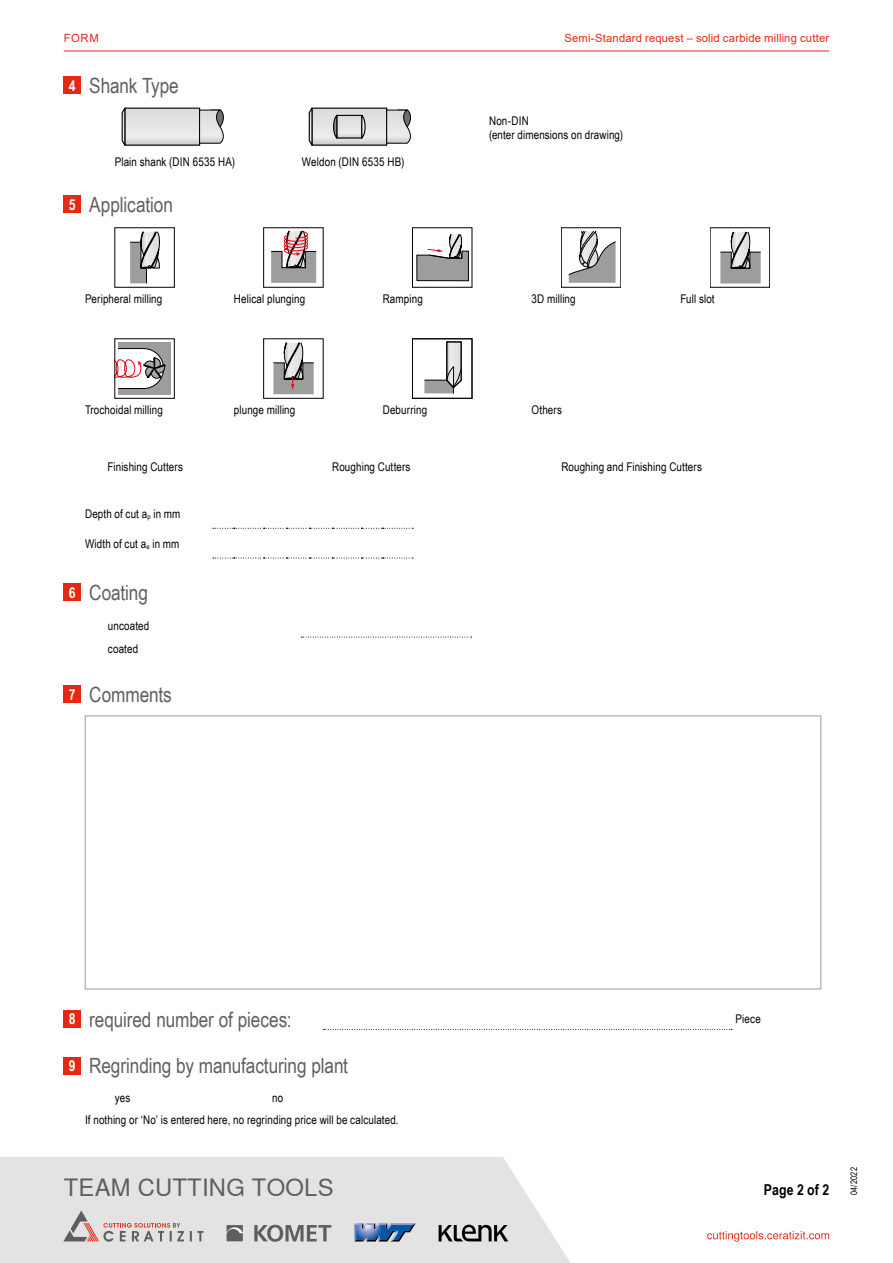
<style>
.page{position:relative;width:893px;height:1263px;background:#fff}
.page>*{position:absolute;margin:0;border:0;box-sizing:border-box;transform-origin:0 0}
.t1{font:23.85px "Nimbus Sans WNT Global";letter-spacing:.01em;color:#5f5e5e}
.t2{font:21px "Arial Narrow";letter-spacing:-.005em;color:#61605f}
.t3{font:700 15px "Arial Narrow";letter-spacing:.005em;color:#000}
.t4{font:12px/23.4px "Arial Narrow";letter-spacing:.01em;color:#000}
.t5{font:11.25px "Arial";letter-spacing:.015em;color:#e52713}
.t6{font:9px "Arial Narrow";letter-spacing:.025em;color:#000}
.s1{font-weight:700;font-size:15px;color:#fff}
</style>
<div class="page">
<hr style="left:64px;top:51px;width:765px;height:1px;background:#e52713">
<svg style="left:0;top:1157px;width:570px;height:106px;background:#e4e4e4"></svg>
<svg style="left:63px;top:1210px;width:140px;height:31px;background:#d2c8c8"></svg>
<svg style="left:254px;top:1225px;width:77px;height:17px"></svg>
<svg style="left:226px;top:1225px;width:17px;height:16px"></svg>
<svg style="left:439px;top:1225px;width:69px;height:16px"></svg>
<svg style="left:354px;top:1223px;width:62px;height:18px"></svg>
<svg style="left:707px;top:1231px;width:122px;height:11px"></svg>
<svg style="left:213px;top:528px;width:200px;height:1px"></svg>
<svg style="left:213px;top:558px;width:200px;height:1px"></svg>
<svg style="left:130px;top:231px;width:30px;height:53px"></svg>
<svg style="left:271px;top:231px;width:46px;height:52px"></svg>
<svg style="left:416px;top:234px;width:53px;height:47px"></svg>
<svg style="left:568px;top:231px;width:48px;height:52px"></svg>
<svg style="left:720px;top:231px;width:41px;height:52px"></svg>
<div style="left:118px;top:342px;width:53px;height:53px;background:#9d9d9c"></div>
<svg style="left:117px;top:348px;width:49px;height:41px"></svg>
<svg style="left:273px;top:342px;width:41px;height:52px"></svg>
<svg style="left:424px;top:341px;width:38px;height:53px"></svg>
<div style="left:64px;top:196px;width:17px;height:17px;background:#e52b16"></div>
<div style="left:64px;top:1010px;width:17px;height:17px;background:#e52713"></div>
<svg style="left:324px;top:1029px;width:408px;height:1px"></svg>
<div style="left:64px;top:686px;width:17px;height:17px;background:#e52713"></div>
<div style="left:85px;top:716px;width:736px;height:273px;border:1px solid #9d9d9c"></div>
<div style="left:64px;top:584px;width:17px;height:17px;background:#e52713"></div>
<svg style="left:301px;top:637px;width:171px;height:1px"></svg>
<div style="left:64px;top:1057px;width:17px;height:17px;background:#e52713"></div>
<div style="left:64px;top:77px;width:17px;height:17px;background:#e52713"></div>
<svg style="left:126px;top:107px;width:75px;height:39px"></svg>
<div style="left:125px;top:108px;width:75px;height:37px;background:#e3e3e2"></div>
<svg style="left:121px;top:107px;width:5px;height:39px"></svg>
<svg style="left:199px;top:109px;width:25px;height:35px"></svg>
<svg style="left:304px;top:106px;width:111px;height:41px"></svg>
<svg style="left:314px;top:110px;width:71px;height:34px;background:#e0e0e0"></svg>
<svg style="left:308px;top:106px;width:6px;height:41px"></svg>
<svg style="left:386px;top:109px;width:29px;height:35px"></svg>
<div style="left:337px;top:115px;width:25px;height:23px;background:#e3e3e3"></div>
<div style="left:336px;top:115px;width:26px;height:24px;border:1px solid #000"></div>
<svg style="left:361px;top:114px;width:5px;height:25px"></svg>
<svg style="left:332px;top:114px;width:6px;height:25px"></svg>
<p class="t5" style="left:64px;top:31px;width:36px">FORM</p>
<p class="t5" style="left:564px;top:31px;width:266px">Semi-Standard request – solid carbide milling cutter</p>
<h2 class="t2" style="left:69px;top:70px;width:111px"><span class="s1">4</span> Shank Type</h2>
<p class="t4" style="left:115px;top:150px;width:122px">Plain shank (DIN 6535 HA)</p>
<p class="t4" style="left:302px;top:150px;width:104px">Weldon (DIN 6535 HB)</p>
<h2 class="t2" style="left:69px;top:189px;width:106px"><span class="s1">5</span> Application</h2>
<p class="t4" style="left:489px;top:113px;width:136px;line-height:14.4px">Non-DIN<br>(enter dimensions on drawing)</p>
<p class="t4" style="left:85px;top:286px;width:79px">Peripheral milling</p>
<p class="t4" style="left:234px;top:286px;width:73px">Helical plunging</p>
<p class="t4" style="left:383px;top:286px;width:42px">Ramping</p>
<p class="t4" style="left:532px;top:286px;width:46px">3D milling</p>
<p class="t4" style="left:680px;top:286px;width:36px">Full slot</p>
<p class="t4" style="left:85px;top:397px;width:79px">Trochoidal milling</p>
<p class="t4" style="left:234px;top:397px;width:63px">plunge milling</p>
<p class="t4" style="left:383px;top:397px;width:46px">Deburring</p>
<p class="t4" style="left:532px;top:397px;width:32px">Others</p>
<p class="t4" style="left:107px;top:455px;width:77px">Finishing Cutters</p>
<p class="t4" style="left:332px;top:455px;width:80px">Roughing Cutters</p>
<p class="t4" style="left:561px;top:455px;width:142px">Roughing and Finishing Cutters</p>
<p class="t4" style="left:85px;top:501px;width:97px">Depth of cut a<sub>p</sub> in mm</p>
<p class="t4" style="left:85px;top:531px;width:96px">Width of cut a<sub>e</sub> in mm</p>
<h2 class="t2" style="left:69px;top:577px;width:81px"><span class="s1">6</span> Coating</h2>
<p class="t4" style="left:108px;top:613px;width:43px">uncoated coated</p>
<h2 class="t2" style="left:69px;top:679px;width:104px"><span class="s1">7</span> Comments</h2>
<h2 class="t2" style="left:69px;top:1004px;width:224px"><span class="s1">8</span> required number of pieces:</h2>
<p class="t4" style="left:736px;top:1007px;width:27px">Piece</p>
<h2 class="t2" style="left:69px;top:1050px;width:281px"><span class="s1">9</span> Regrinding by manufacturing plant</h2>
<p class="t4" style="left:115px;top:1085px;width:17px">yes</p>
<p class="t4" style="left:85px;top:1086px;width:315px;line-height:22.4px;text-indent:187px">no<br>If nothing or ‘No’ is entered here, no regrinding price will be calculated.</p>
<h1 class="t1" style="left:64px;top:1173px;width:271px">TEAM CUTTING TOOLS</h1>
<p class="t3" style="left:764px;top:1179px;width:67px">Page 2 of 2</p>
<p class="t6" style="left:847px;top:1195px;width:30px;rotate:-90deg">04/2022</p>
</div>
